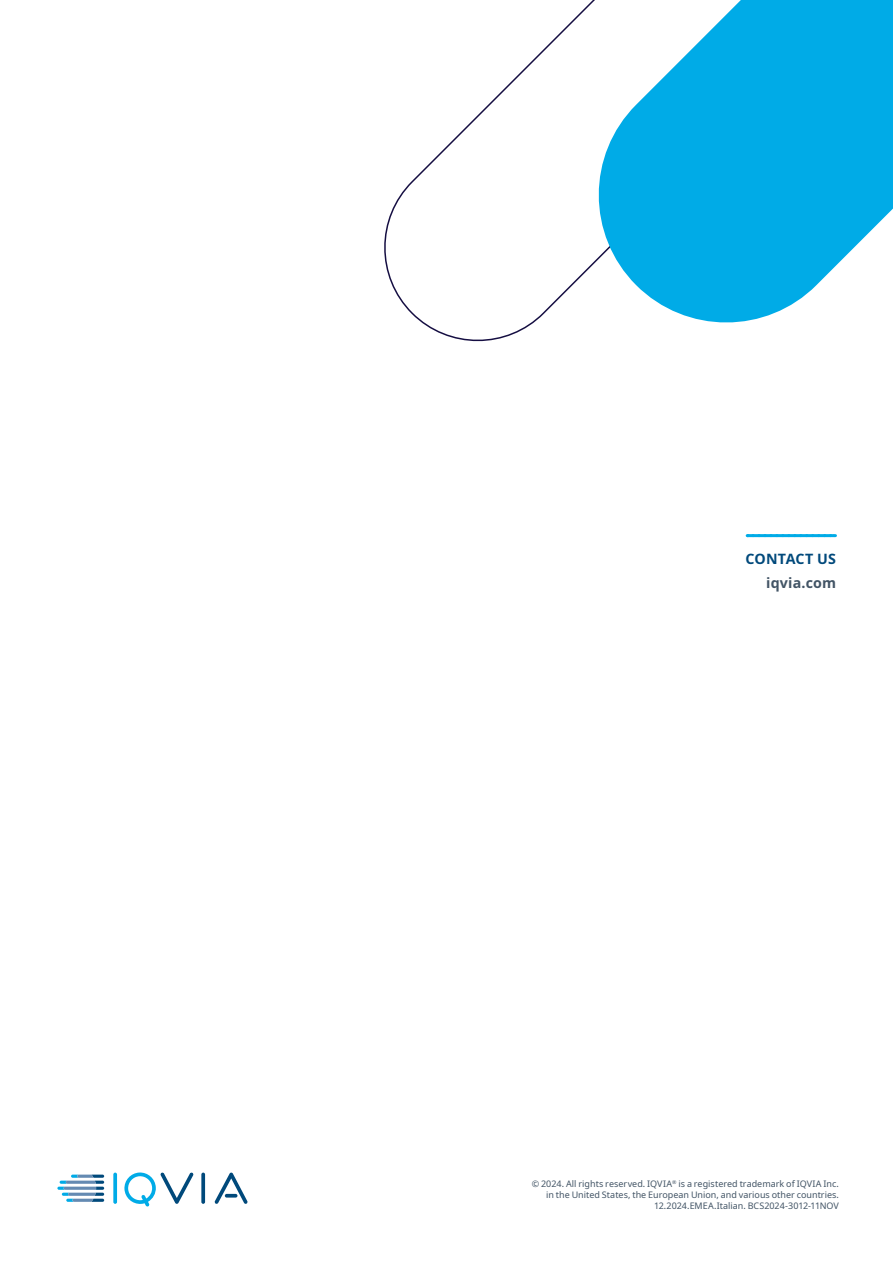
<style>
.page{position:relative;width:893px;height:1263px;background:#fff}
.page>*{position:absolute;margin:0;border:0;box-sizing:border-box;transform-origin:0 0}
.Contact_us{font:700 14.25px "Noto Sans";letter-spacing:.01em;color:#00497b}
.Contact_body_copy{font:700 14.25px "Noto Sans";letter-spacing:.01em;color:#425465}
.Copyright{font:9px/10.8px "Noto Sans";color:#425465;text-align:right}
</style>
<div class="page">
<svg style="left:747px;top:534px;width:88px;height:3px"></svg>
<svg style="left:384px;top:7px;width:202px;height:335px"></svg>
<svg style="left:586px;top:0;width:307px;height:323px;fill:#00abe7"></svg>
<svg style="left:113px;top:1172px;width:4px;height:32px"></svg>
<svg style="left:201px;top:1172px;width:4px;height:32px"></svg>
<svg style="left:124px;top:1172px;width:70px;height:34px"></svg>
<svg style="left:214px;top:1172px;width:33px;height:32px"></svg>
<svg style="left:57px;top:1174px;width:47px;height:28px"></svg>
<p class="Contact_us" style="left:746px;top:549px;width:92px">CONTACT US</p>
<p class="Contact_body_copy" style="left:766px;top:573px;width:71px">iqvia.com</p>
<p class="Copyright" style="left:532px;top:1179px;width:309px">© 2024. All rights reserved. IQVIA<sup>®</sup> is a registered trademark of IQVIA Inc. in the United States, the European Union, and various other countries.</p>
<p class="Copyright" style="left:654px;top:1200px;width:186px">12.2024.EMEA.Italian. BCS2024-3012-11NOV</p>
</div>
